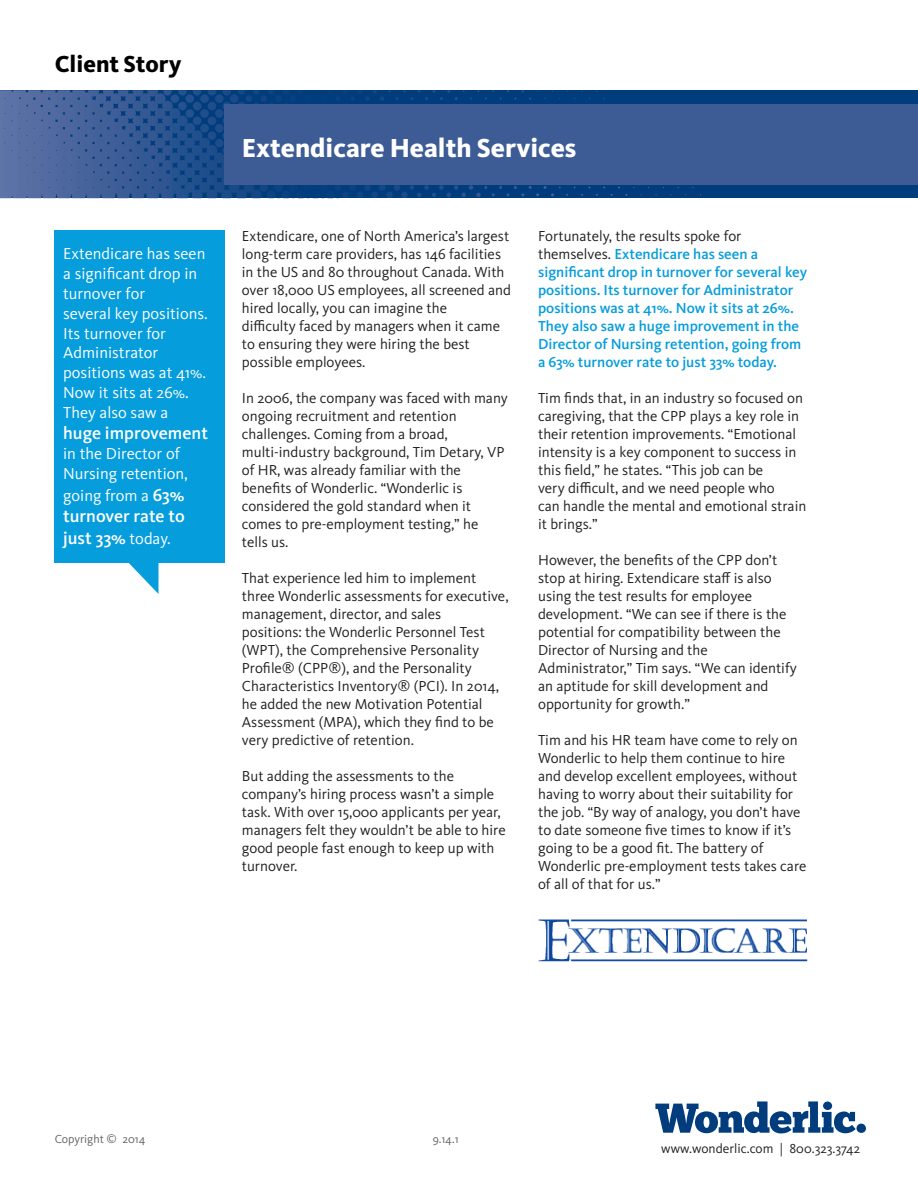
<style>
.page{position:relative;width:918px;height:1188px;background:#fff}
.page>*{position:absolute;margin:0;border:0;box-sizing:border-box;transform-origin:0 0}
.t1{font:800 27px "Kievit OT";color:#fff}
.t2{font:800 24px "Kievit OT";color:#000}
.t3{font:500 18px/21.6px "Kievit OT";color:#fff}
.t4{font:16.5px/19.8px "Kievit OT";color:#fff}
.t5{font:15px/18px "Kievit OT";color:#231f20}
.t6{font:500 15px/18px "Kievit OT";color:#069ddc}
.t7{font:13.5px "Kievit OT";color:#231f20}
.t8{font:12px "Kievit OT";color:#636366}
.s1{font-weight:500;font-size:18px}
.s2{font-weight:400;font-size:16.5px}
.s3{font-weight:400;color:#231f20}
</style>
<div class="page">
<svg style="left:655px;top:1101px;width:201px;height:32px"></svg>
<div style="left:856px;top:1124px;width:10px;height:9px;background:#013d7d;border-radius:50%"></div>
<svg style="left:0;top:90px;width:918px;height:108px;background:#224f8b"></svg>
<svg style="left:129px;top:90px;width:321px;height:6px;background:#0a4281"></svg>
<div style="left:224px;top:104px;width:694px;height:81px;background:#3d5c95"></div>
<div style="left:54px;top:230px;width:170px;height:332px;background:#069ddc"></div>
<svg style="left:128px;top:562px;width:30px;height:32px"></svg>
<img style="left:538px;top:919px;width:269px;height:42px">
<h2 class="t2" style="left:55px;top:49px;width:128px">Client Story</h2>
<p class="t4" style="left:63px;top:244px;width:146px">Extendicare has seen a significant drop in turnover for<br>several key positions.<br>Its turnover for<br>Administrator positions was at 41%.<br>Now it sits at 26%.<br>They also saw a</p>
<p class="t3" style="left:63px;top:423px;width:146px">huge improvement</p>
<p class="t4" style="left:63px;top:444px;width:126px">in the Director of<br>Nursing retention,</p>
<p class="t4" style="left:63px;top:485px;width:123px">going from a <span class="s1">63%</span></p>
<p class="t3" style="left:63px;top:506px;width:123px">turnover rate to just 33% <span class="s2">today.</span></p>
<p class="t1" style="left:242px;top:132px;width:336px">Extendicare Health Services</p>
<p class="t5" style="left:242px;top:227px;width:271px">Extendicare, one of North America’s largest long-term care providers, has 146 facilities in the US and 80 throughout Canada. With over 18,000 US employees, all screened and hired locally, you can imagine the<br>difficulty faced by managers when it came to ensuring they were hiring the best possible employees.</p>
<p class="t5" style="left:242px;top:389px;width:268px">In 2006, the company was faced with many ongoing recruitment and retention challenges. Coming from a broad, multi-industry background, Tim Detary, VP of HR, was already familiar with the benefits of Wonderlic. “Wonderlic is considered the gold standard when it comes to pre-employment testing,” he tells us.</p>
<p class="t5" style="left:242px;top:569px;width:268px">That experience led him to implement three Wonderlic assessments for executive, management, director, and sales<br>positions: the Wonderlic Personnel Test (WPT), the Comprehensive Personality Profile® (CPP®), and the Personality Characteristics Inventory® (PCI). In 2014, he added the new Motivation Potential Assessment (MPA), which they find to be very predictive of retention.</p>
<p class="t5" style="left:242px;top:767px;width:265px">But adding the assessments to the company’s hiring process wasn’t a simple task. With over 15,000 applicants per year, managers felt they wouldn’t be able to hire good people fast enough to keep up with turnover.</p>
<p class="t6" style="left:538px;top:227px;width:271px"><span class="s3">Fortunately, the results spoke for themselves.</span> Extendicare has seen a significant drop in turnover for several key positions. Its turnover for Administrator positions was at 41%. Now it sits at 26%.<br>They also saw a huge improvement in the Director of Nursing retention, going from a 63% turnover rate to just 33% today.</p>
<p class="t5" style="left:538px;top:389px;width:270px">Tim finds that, in an industry so focused on caregiving, that the CPP plays a key role in their retention improvements. “Emotional intensity is a key component to success in this field,” he states. “This job can be<br>very difficult, and we need people who<br>can handle the mental and emotional strain it brings.”</p>
<p class="t5" style="left:538px;top:551px;width:260px">However, the benefits of the CPP don’t stop at hiring. Extendicare staff is also using the test results for employee development. “We can see if there is the potential for compatibility between the Director of Nursing and the Administrator,” Tim says. “We can identify an aptitude for skill development and opportunity for growth.”</p>
<p class="t5" style="left:538px;top:731px;width:270px">Tim and his HR team have come to rely on Wonderlic to help them continue to hire and develop excellent employees, without having to worry about their suitability for the job. “By way of analogy, you don’t have to date someone five times to know if it’s going to be a good fit. The battery of Wonderlic pre-employment tests takes care of all of that for us.”</p>
<p class="t8" style="left:55px;top:1132px;width:92px">Copyright © 2014</p>
<p class="t8" style="left:433px;top:1132px;width:27px">9.14.1</p>
<p class="t7" style="left:661px;top:1141px;width:201px">www.wonderlic.com | 800.323.3742</p>
</div>
